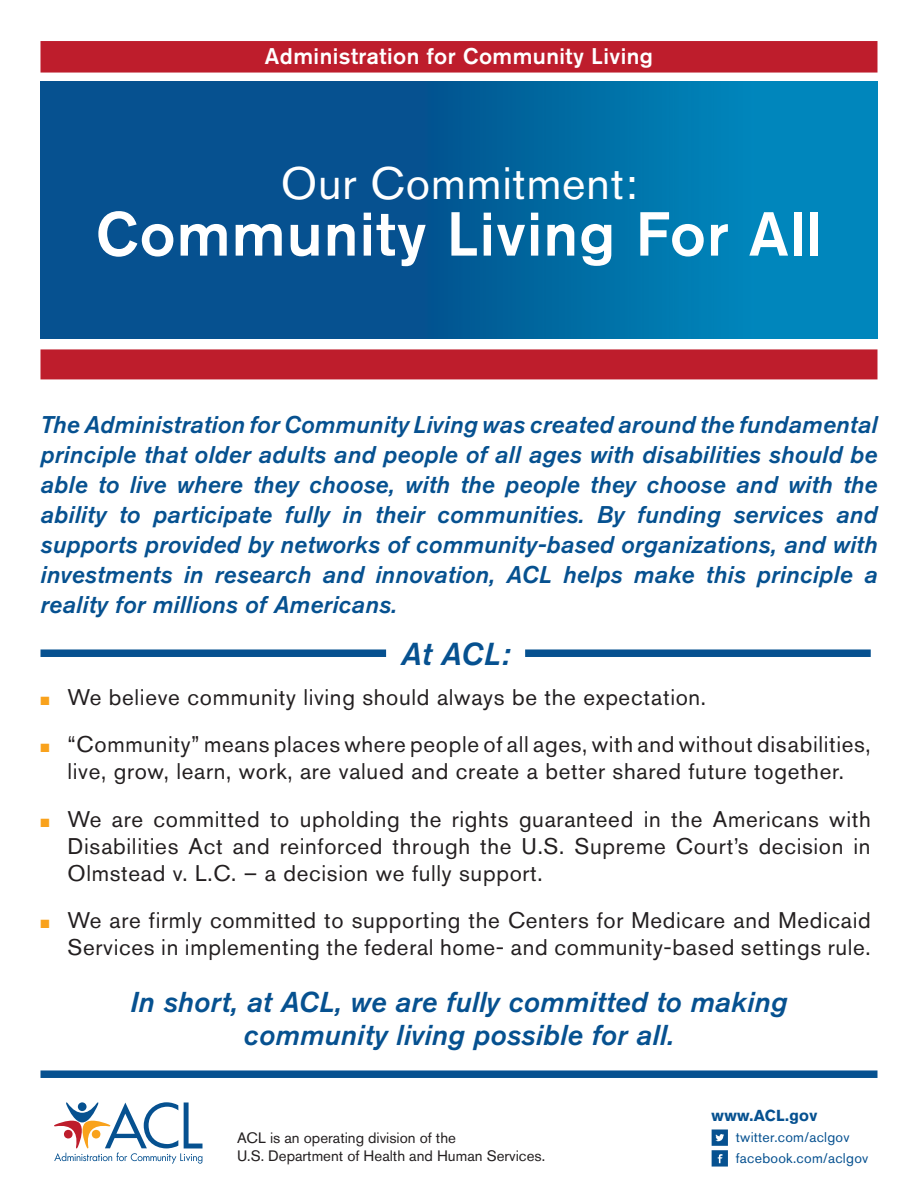
<style>
.page{position:relative;width:918px;height:1188px;background:#fff}
.page>*{position:absolute;margin:0;border:0;box-sizing:border-box;transform-origin:0 0}
.t1{font:500 61.5px "Akzidenz Grotesk BE";letter-spacing:.02em;color:#fff}
.t2{font:45px "Akzidenz Grotesk BE";letter-spacing:.02em;color:#fff}
.Intro{font:italic 500 31.5px "Akzidenz Grotesk BE";color:#065190}
.Intro-2{font:italic 500 28.5px "Akzidenz Grotesk BE";letter-spacing:.01em;color:#065190}
.Intro-3{font:italic 500 24px/30px "Akzidenz Grotesk BE";letter-spacing:.01em;color:#065190;text-align:justify}
.t3{font:22.5px/27px "Akzidenz Grotesk BE";letter-spacing:.03em;color:#231f20;text-align:center}
.t4{font:500 22.5px "Akzidenz Grotesk BE";letter-spacing:.02em;color:#fff}
.t5{font:700 15.75px "Akzidenz Grotesk BE";letter-spacing:.02em;color:#065190}
.t6{font:15px/18px "Akzidenz Grotesk BE";color:#231f20}
.t7{font:14.1px "Akzidenz Grotesk BE";letter-spacing:.02em;color:#065190}
.s1{color:#f9a21c}
</style>
<div class="page">
<svg style="left:40px;top:82px;width:838px;height:257px;background:#02649e"></svg>
<div style="left:40px;top:349px;width:838px;height:30px;background:#be1d2c"></div>
<div style="left:40px;top:41px;width:838px;height:32px;background:#be1d2c"></div>
<svg style="left:54px;top:1102px;width:148px;height:62px"></svg>
<div style="left:40px;top:1070px;width:838px;height:8px;background:#065190"></div>
<div style="left:40px;top:649px;width:346px;height:8px;background:#065190"></div>
<div style="left:525px;top:649px;width:346px;height:8px;background:#065190"></div>
<svg style="left:712px;top:1129px;width:16px;height:38px"></svg>
<p class="t4" style="left:265px;top:43px;width:390px">Administration for Community Living</p>
<p class="t2" style="left:281px;top:156px;width:358px">Our Commitment:</p>
<p class="t1" style="left:96px;top:196px;width:727px">Community Living For All</p>
<p class="Intro-3" style="left:40px;top:409px;width:839px">The Administration for Community Living was created around the fundamental principle that older adults and people of all ages with disabilities should be able to live where they choose, with the people they choose and with the ability to participate fully in their communities. By funding services and supports provided by networks of community-based organizations, and with investments in research and innovation, ACL helps make this principle a reality for millions of Americans.</p>
<p class="Intro" style="left:401px;top:636px;width:111px">At ACL:</p>
<p class="t3" style="left:40px;top:684px;width:667px"><span class="s1">■</span> We believe community living should always be the expectation.</p>
<p class="t3" style="left:40px;top:731px;width:832px"><span class="s1">■</span> “Community” means places where people of all ages, with and without disabilities, live, grow, learn, work, are valued and create a better shared future together.</p>
<p class="t3" style="left:68px;top:805px;width:805px;text-align:justify;text-indent:-27px"><span class="s1">■</span> We are committed to upholding the rights guaranteed in the Americans with Disabilities Act and reinforced through the U.S. Supreme Court’s decision in Olmstead v. L.C. – a decision we fully support.</p>
<p class="t3" style="left:40px;top:906px;width:832px;text-align:right"><span class="s1">■</span> We are firmly committed to supporting the Centers for Medicare and Medicaid<br>Services in implementing the federal home- and community-based settings rule.</p>
<p class="Intro-2" style="left:131px;top:986px;width:658px">In short, at ACL, we are fully committed to making</p>
<p class="Intro-2" style="left:244px;top:1019px;width:432px">community living possible for all.</p>
<p class="t5" style="left:712px;top:1106px;width:107px">www.ACL.gov</p>
<p class="t6" style="left:237px;top:1128px;width:310px">ACL is an operating division of the<br>U.S. Department of Health and Human Services.</p>
<p class="t7" style="left:736px;top:1128px;width:115px">twitter.com/aclgov</p>
<p class="t7" style="left:736px;top:1150px;width:134px">facebook.com/aclgov</p>
</div>
